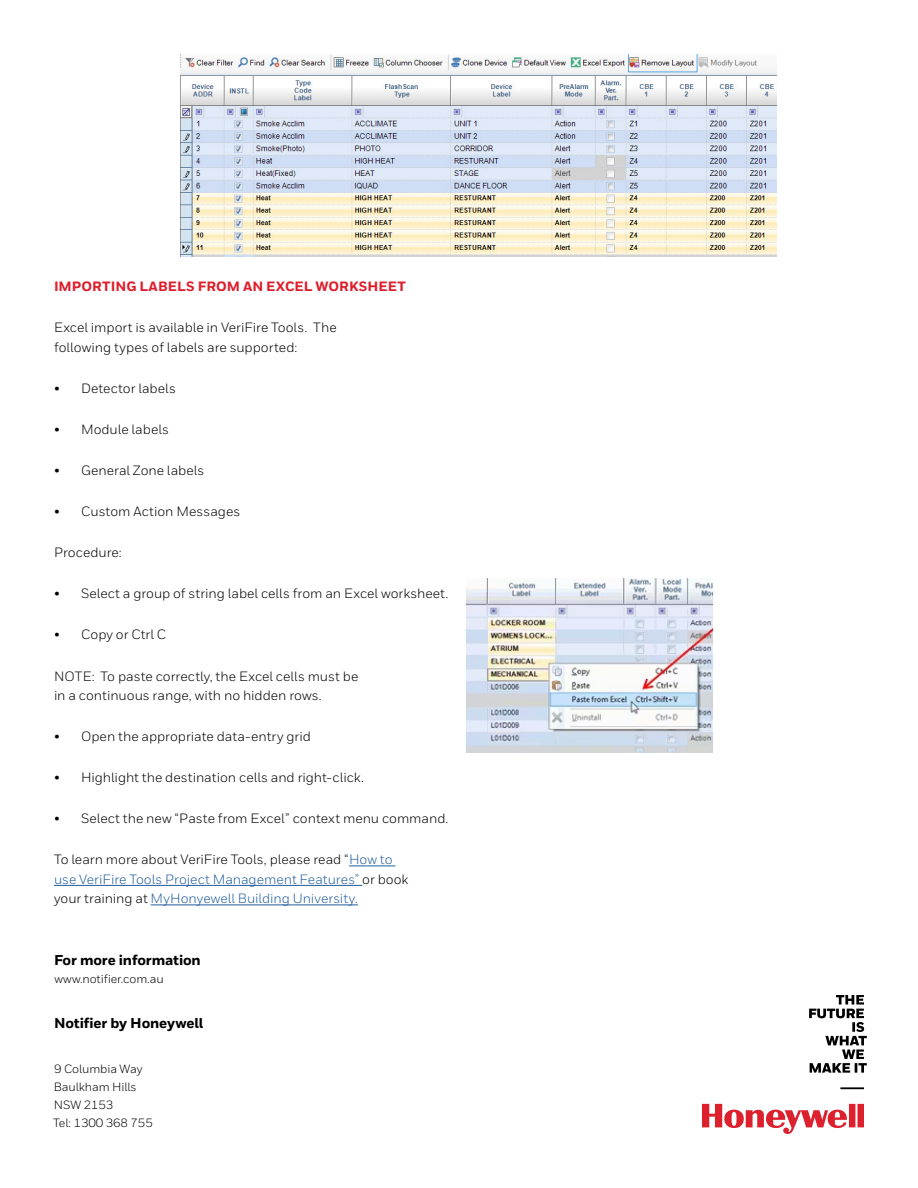
<style>
.page{position:relative;width:918px;height:1188px;background:#fff}
.page>*{position:absolute;margin:0;border:0;box-sizing:border-box;transform-origin:0 0}
.t1{font:800 14.25px "Honeywell Sans";letter-spacing:-.01em;color:#000}
.t2{font:13.5px/19.5px "Honeywell Sans";color:#000}
.t3{font:13.5px/19.5px "Honeywell Sans";color:#215e9e}
.t4{font:800 13.5px "Honeywell Sans";letter-spacing:.005em;color:#dc202e}
.t5{font:12px/18px "Honeywell Sans";letter-spacing:-.01em;color:#000}
.s1{color:#000}
</style>
<div class="page">
<svg style="left:702px;top:1104px;width:162px;height:30px"></svg>
<svg style="left:809px;top:995px;width:58px;height:94px"></svg>
<img style="left:180px;top:54px;width:597px;height:202px">
<hr style="left:349px;top:866px;width:46px;height:1px;background:#215e9e">
<hr style="left:54px;top:885px;width:308px;height:1px;background:#215e9e">
<hr style="left:151px;top:905px;width:207px;height:1px;background:#215e9e">
<img style="left:465px;top:579px;width:249px;height:173px">
<p class="t4" style="left:54px;top:278px;width:353px">IMPORTING LABELS FROM AN EXCEL WORKSHEET</p>
<p class="t2" style="left:54px;top:318px;width:284px">Excel import is available in VeriFire Tools. The following types of labels are supported:</p>
<p class="t2" style="left:54px;top:379px;width:123px">• Detector labels</p>
<p class="t2" style="left:54px;top:420px;width:117px">• Module labels</p>
<p class="t2" style="left:54px;top:461px;width:152px">• General Zone labels</p>
<p class="t2" style="left:54px;top:502px;width:188px">• Custom Action Messages</p>
<p class="t2" style="left:54px;top:543px;width:69px">Procedure:</p>
<p class="t2" style="left:54px;top:584px;width:396px">• Select a group of string label cells from an Excel worksheet.</p>
<p class="t2" style="left:54px;top:625px;width:114px">• Copy or Ctrl C</p>
<p class="t2" style="left:54px;top:666px;width:306px">NOTE: To paste correctly, the Excel cells must be in a continuous range, with no hidden rows.</p>
<p class="t2" style="left:54px;top:727px;width:258px">• Open the appropriate data-entry grid</p>
<p class="t2" style="left:54px;top:768px;width:312px">• Highlight the destination cells and right-click.</p>
<p class="t2" style="left:54px;top:809px;width:396px">• Select the new “Paste from Excel” context menu command.</p>
<p class="t3" style="left:54px;top:850px;width:356px"><span class="s1">To learn more about VeriFire Tools, please read “</span>How to use VeriFire Tools Project Management Features” <span class="s1">or book your training at</span> MyHonyewell Building University.</p>
<p class="t1" style="left:54px;top:952px;width:148px">For more information</p>
<p class="t5" style="left:54px;top:970px;width:111px">www.notifier.com.au</p>
<p class="t1" style="left:54px;top:1015px;width:151px">Notifier by Honeywell</p>
<p class="t5" style="left:53px;top:1060px;width:101px">9 Columbia Way<br>Baulkham Hills<br>NSW 2153<br>Tel: 1300 368 755</p>
</div>
